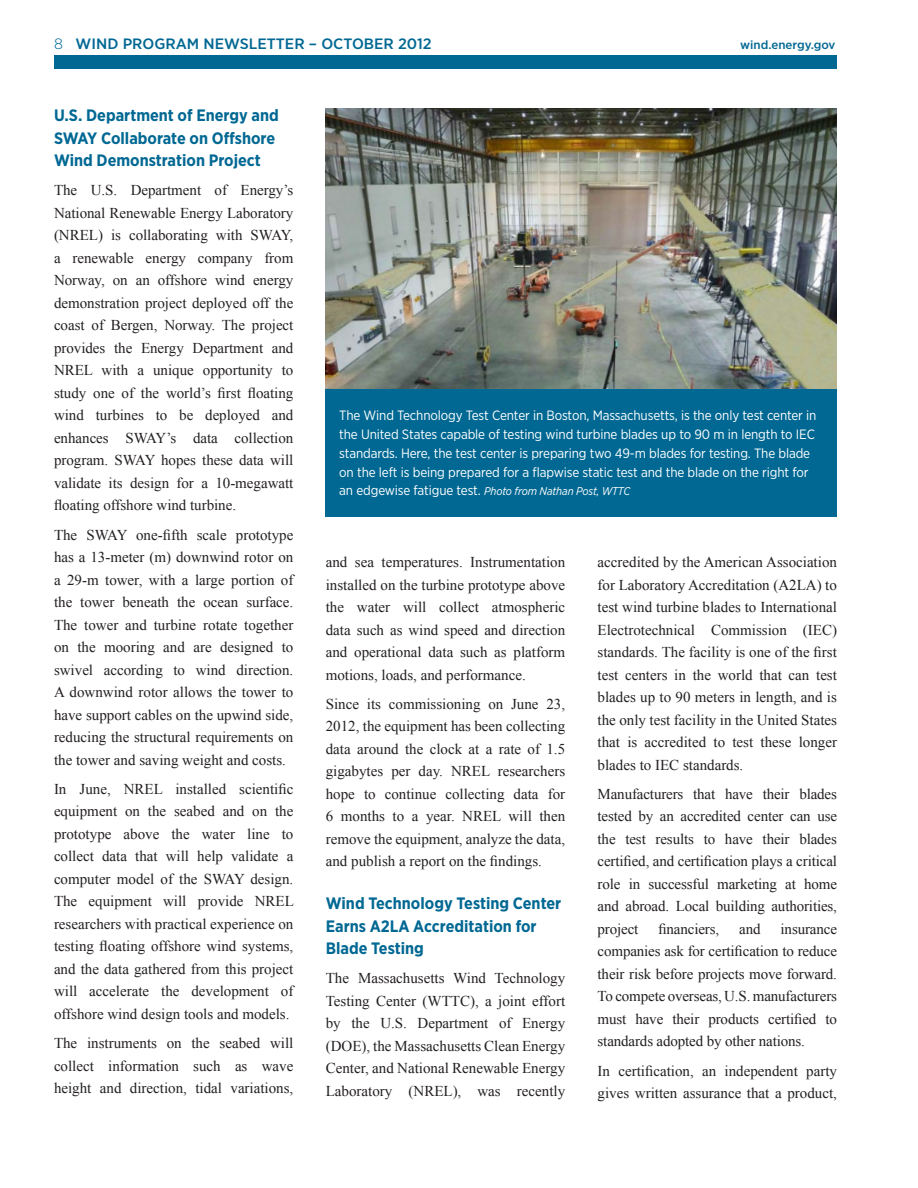
<style>
.page{position:relative;width:918px;height:1188px;background:#fff}
.page>*{position:absolute;margin:0;border:0;box-sizing:border-box;transform-origin:0 0}
.headline_2{font:700 16.5px/22.5px "Gotham Narrow";color:#006893}
.body_text{font:15px/22.5px "Times New Roman";color:#231f20;text-align:justify}
.t1{font:500 15px "Gotham Narrow";color:#006893;scale:1.1 1}
.t2{font:13.5px/18.8px "Gotham Narrow";letter-spacing:-.01em;color:#fff}
.t3{font:500 12px "Gotham Narrow";color:#006893;scale:1.1 1}
.t4{font:italic 11.25px "Gotham Narrow";letter-spacing:-.01em;color:#fff}
.s1{font-weight:300}
.s2{font-style:normal;font-size:13.5px}
</style>
<div class="page">
<div style="left:54px;top:55px;width:783px;height:14px;background:#006893"></div>
<div style="left:326px;top:389px;width:511px;height:127px;background:#006893"></div>
<img style="left:326px;top:108px;width:511px;height:281px">
<p class="t1" style="left:54px;top:34px;width:345px"><span class="s1">8</span> WIND PROGRAM NEWSLETTER – OCTOBER 2012</p>
<p class="t3" style="left:740px;top:37px;width:88px">wind.energy.gov</p>
<p class="headline_2" style="left:54px;top:104px;width:226px">U.S. Department of Energy and<br>SWAY Collaborate on Offshore<br>Wind Demonstration Project</p>
<p class="body_text" style="left:54px;top:179px;width:241px">The U.S. Department of Energy’s National Renewable Energy Laboratory (NREL) is collaborating with SWAY, a renewable energy company from Norway, on an offshore wind energy demonstration project deployed off the coast of Bergen, Norway. The project provides the Energy Department and NREL with a unique opportunity to study one of the world’s first floating wind turbines to be deployed and enhances SWAY’s data collection program. SWAY hopes these data will validate its design for a 10-megawatt floating offshore wind turbine.</p>
<p class="body_text" style="left:54px;top:523px;width:241px">The SWAY one-fifth scale prototype has a 13-meter (m) downwind rotor on a 29-m tower, with a large portion of the tower beneath the ocean surface.<br>The tower and turbine rotate together on the mooring and are designed to swivel according to wind direction.<br>A downwind rotor allows the tower to have support cables on the upwind side, reducing the structural requirements on the tower and saving weight and costs.</p>
<p class="body_text" style="left:54px;top:777px;width:241px">In June, NREL installed scientific equipment on the seabed and on the prototype above the water line to collect data that will help validate a computer model of the SWAY design.<br>The equipment will provide NREL researchers with practical experience on testing floating offshore wind systems, and the data gathered from this project will accelerate the development of offshore wind design tools and models.</p>
<p class="body_text" style="left:54px;top:1032px;width:241px">The instruments on the seabed will collect information such as wave height and direction, tidal variations,</p>
<p class="t2" style="left:339px;top:406px;width:479px">The Wind Technology Test Center in Boston, Massachusetts, is the only test center in the United States capable of testing wind turbine blades up to 90 m in length to IEC standards. Here, the test center is preparing two 49-m blades for testing. The blade on the left is being prepared for a flapwise static test and the blade on the right for</p>
<p class="t4" style="left:339px;top:485px;width:292px"><span class="s2">an edgewise fatigue test.</span> Photo from Nathan Post, WTTC</p>
<p class="body_text" style="left:326px;top:551px;width:241px">and sea temperatures. Instrumentation installed on the turbine prototype above the water will collect atmospheric data such as wind speed and direction and operational data such as platform motions, loads, and performance.</p>
<p class="body_text" style="left:326px;top:692px;width:241px">Since its commissioning on June 23, 2012, the equipment has been collecting data around the clock at a rate of 1.5 gigabytes per day. NREL researchers hope to continue collecting data for 6 months to a year. NREL will then remove the equipment, analyze the data, and publish a report on the findings.</p>
<p class="headline_2" style="left:326px;top:892px;width:237px">Wind Technology Testing Center<br>Earns A2LA Accreditation for<br>Blade Testing</p>
<p class="body_text" style="left:326px;top:967px;width:241px">The Massachusetts Wind Technology Testing Center (WTTC), a joint effort by the U.S. Department of Energy (DOE), the Massachusetts Clean Energy Center, and National Renewable Energy Laboratory (NREL), was recently</p>
<p class="body_text" style="left:598px;top:551px;width:241px">accredited by the American Association for Laboratory Accreditation (A2LA) to test wind turbine blades to International Electrotechnical Commission (IEC) standards. The facility is one of the first test centers in the world that can test blades up to 90 meters in length, and is the only test facility in the United States that is accredited to test these longer blades to IEC standards.</p>
<p class="body_text" style="left:598px;top:782px;width:241px">Manufacturers that have their blades tested by an accredited center can use the test results to have their blades certified, and certification plays a critical role in successful marketing at home and abroad. Local building authorities, project</p>
<p class="body_text" style="left:598px;top:917px;width:241px;text-indent:183px">insurance companies ask for certification to reduce their risk before projects move forward.<br>To compete overseas, U.S. manufacturers must have their products certified to standards adopted by other nations.</p>
<p class="body_text" style="left:598px;top:1059px;width:241px">In certification, an independent party gives written assurance that a product,</p>
<p class="body_text" style="left:658px;top:917px;width:62px">financiers,</p>
<p class="body_text" style="left:739px;top:917px;width:23px">and</p>
</div>
